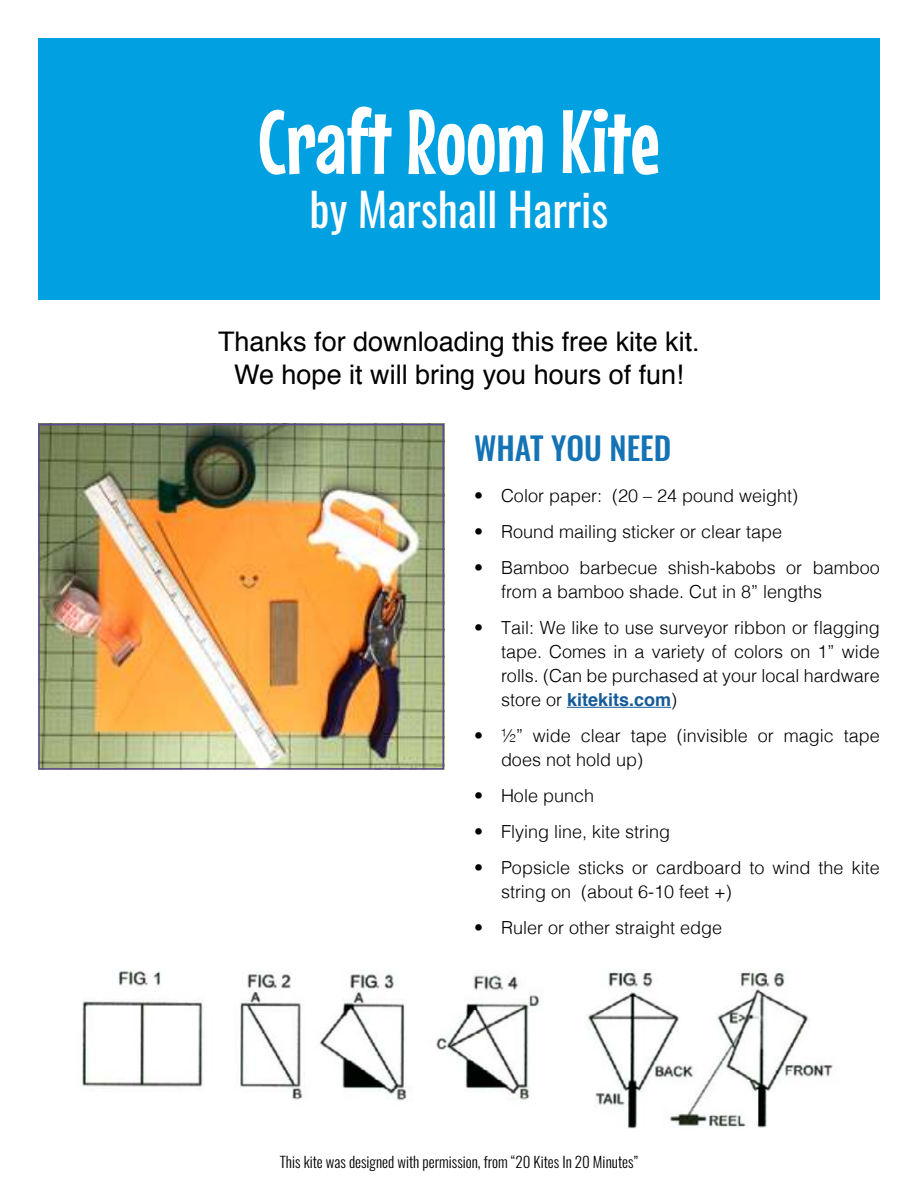
<style>
.page{position:relative;width:918px;height:1188px;background:#fff}
.page>*{position:absolute;margin:0;border:0;box-sizing:border-box;transform-origin:0 0}
.t1{font:90px "Mouse Memoirs";color:#fff}
.t2{font:45px "Oswald";color:#fff}
.t3{font:500 31.5px "Oswald";color:#1473b5}
.t4{font:27px/32.4px "Helvetica";color:#000;text-align:center}
.t5{font:300 18px/24px "Helvetica";color:#000}
.t6{font:300 15px "Oswald";color:#000}
.s1{font-weight:700;color:#155b99}
</style>
<div class="page">
<img style="left:41px;top:427px;width:400px;height:340px">
<div style="left:38px;top:424px;width:406px;height:346px;border:2px solid #5c4994"></div>
<div style="left:38px;top:38px;width:842px;height:262px;background:#00a0e1"></div>
<hr style="left:567px;top:707px;width:104px;height:1px;background:#155b99">
<img style="left:82px;top:970px;width:751px;height:159px">
<h1 class="t1" style="left:258px;top:90px;width:403px">Craft Room Kite</h1>
<h2 class="t2" style="left:310px;top:191px;width:300px">by Marshall Harris</h2>
<h3 class="t4" style="left:218px;top:328px;width:483px">Thanks for downloading this free kite kit.<br>We hope it will bring you hours of fun!</h3>
<h3 class="t3" style="left:474px;top:432px;width:199px">WHAT YOU NEED</h3>
<p class="t5" style="left:474px;top:485px;width:326px">• Color paper: (20 – 24 pound weight)</p>
<p class="t5" style="left:474px;top:521px;width:310px">• Round mailing sticker or clear tape</p>
<p class="t5" style="left:501px;top:557px;width:380px;text-indent:-27px">• Bamboo barbecue shish-kabobs or bamboo from a bamboo shade. Cut in 8” lengths</p>
<p class="t5" style="left:501px;top:617px;width:380px;text-align:justify;text-indent:-27px">• Tail: We like to use surveyor ribbon or flagging tape. Comes in a variety of colors on 1” wide rolls. (Can be purchased at your local hardware store or <span class="s1">kitekits.com</span>)</p>
<p class="t5" style="left:501px;top:725px;width:380px;text-indent:-27px">• ½” wide clear tape (invisible or magic tape does not hold up)</p>
<p class="t5" style="left:474px;top:785px;width:122px">• Hole punch</p>
<p class="t5" style="left:474px;top:821px;width:198px">• Flying line, kite string</p>
<p class="t5" style="left:501px;top:857px;width:380px;text-indent:-27px">• Popsicle sticks or cardboard to wind the kite string on (about 6-10 feet +)</p>
<p class="t5" style="left:474px;top:917px;width:250px">• Ruler or other straight edge</p>
<p class="t6" style="left:280px;top:1155px;width:360px">This kite was designed with permission, from “20 Kites In 20 Minutes”</p>
</div>
